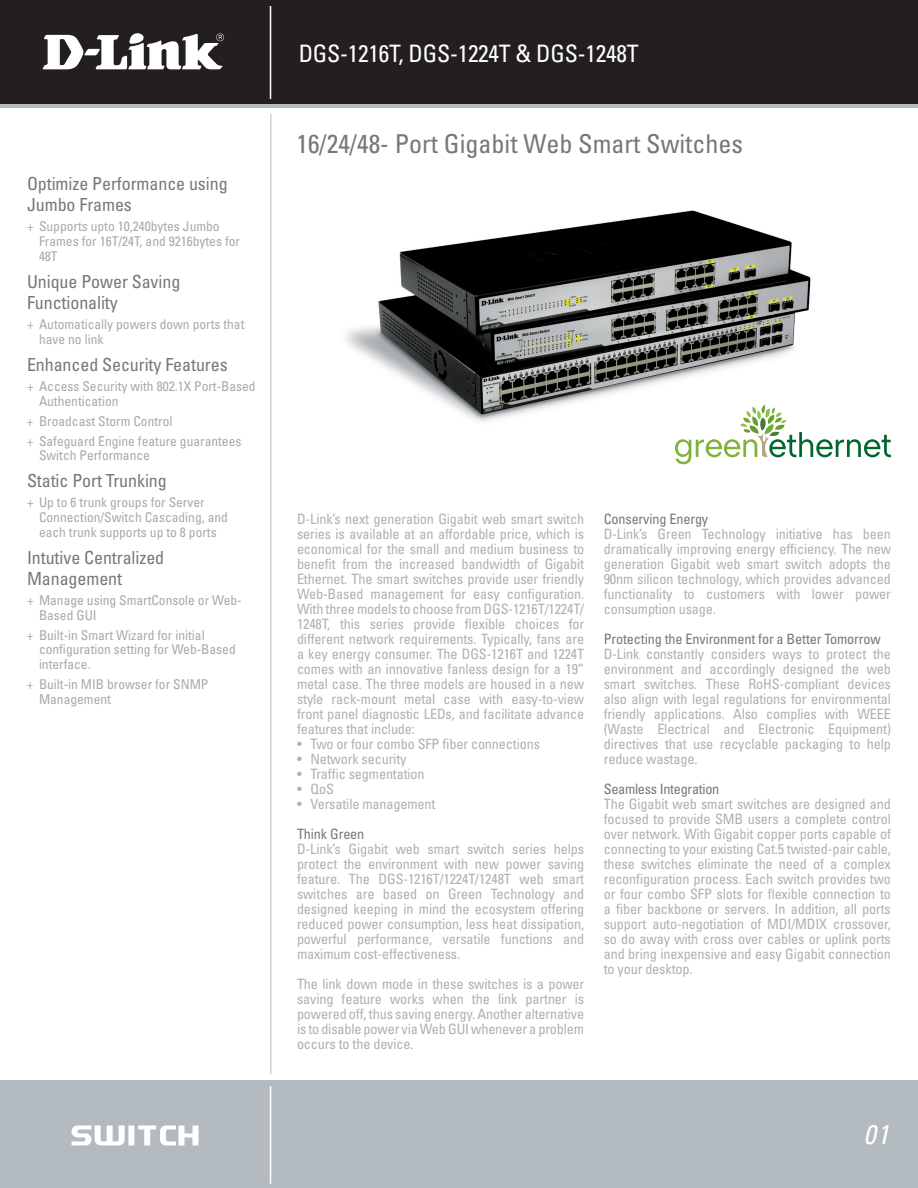
<style>
.page{position:relative;width:918px;height:1188px;background:#fff}
.page>*{position:absolute;margin:0;border:0;box-sizing:border-box;transform-origin:0 0}
.t1{font:italic condensed 27px "Univers";color:#fff}
.t2{font:condensed 26.1px "Univers";color:#74787d}
.t3{font:condensed 24px "Univers";letter-spacing:-.01em;color:#fff}
.t4{font:condensed 18px/21.6px "Univers";letter-spacing:-.005em;color:#74787d}
.t5{font:condensed 14.25px/15px "Univers";letter-spacing:-.01em;color:#afb0b2;text-align:justify}
.t6{font:condensed 14.25px "Univers";letter-spacing:-.01em;color:#74787d}
.t7{font:condensed 13.5px/14.7px "Univers";color:#a8a9ad}
</style>
<div class="page">
<div style="left:0;top:0;width:918px;height:108px;background:linear-gradient(to right,#b3bbc0,#b3bbc0)"></div>
<div style="left:0;top:0;width:918px;height:103px;background:#231f20"></div>
<div style="left:0;top:1080px;width:918px;height:108px;background:#b3bbc0"></div>
<hr style="left:270px;top:6px;width:1px;height:93px;background:#fff">
<hr style="left:270px;top:1086px;width:1px;height:98px;background:#fff">
<svg style="left:43px;top:33px;width:181px;height:36px"></svg>
<svg style="left:71px;top:1125px;width:127px;height:20px"></svg>
<img style="left:345px;top:210px;width:466px;height:212px">
<hr style="left:270px;top:114px;width:2px;height:960px;background:#d1d2d4">
<svg style="left:675px;top:405px;width:216px;height:59px"></svg>
<p class="t4" style="left:27px;top:172px;width:202px">Optimize Performance using<br>Jumbo Frames</p>
<p class="t7" style="left:39px;top:219px;width:203px;text-indent:-12px">+ Supports upto 10,240bytes Jumbo<br>Frames for 16T/24T, and 9216bytes for<br>48T</p>
<p class="t4" style="left:27px;top:270px;width:155px">Unique Power Saving<br>Functionality</p>
<p class="t7" style="left:39px;top:317px;width:207px;text-indent:-12px">+ Automatically powers down ports that have no link</p>
<p class="t4" style="left:27px;top:354px;width:202px">Enhanced Security Features</p>
<p class="t7" style="left:39px;top:379px;width:218px;text-indent:-12px">+ Access Security with 802.1X Port-Based<br>Authentication</p>
<p class="t7" style="left:27px;top:411px;width:216px;line-height:20px">+ Broadcast Storm Control<br>+ Safeguard Engine feature guarantees</p>
<p class="t7" style="left:39px;top:448px;width:112px">Switch Performance</p>
<p class="t4" style="left:27px;top:470px;width:141px">Static Port Trunking</p>
<p class="t7" style="left:39px;top:495px;width:190px;text-indent:-12px">+ Up to 6 trunk groups for Server<br>Connection/Switch Cascading, and each trunk supports up to 8 ports</p>
<p class="t4" style="left:27px;top:546px;width:139px">Intutive Centralized<br>Management</p>
<p class="t7" style="left:39px;top:593px;width:204px;text-indent:-12px">+ Manage using SmartConsole or Web-<br>Based GUI</p>
<p class="t7" style="left:39px;top:628px;width:198px;text-indent:-12px">+ Built-in Smart Wizard for initial configuration setting for Web-Based interface.</p>
<p class="t7" style="left:39px;top:677px;width:171px;text-indent:-12px">+ Built-in MIB browser for SNMP<br>Management</p>
<h3 class="t3" style="left:299px;top:38px;width:341px">DGS-1216T, DGS-1224T &amp; DGS-1248T</h3>
<h2 class="t2" style="left:296px;top:128px;width:448px">16/24/48- Port Gigabit Web Smart Switches</h2>
<p class="t5" style="left:297px;top:512px;width:289px">D-Link’s next generation Gigabit web smart switch series is available at an affordable price, which is economical for the small and medium business to benefit from the increased bandwidth of Gigabit Ethernet. The smart switches provide user friendly Web-Based management for easy configuration.<br>With three models to choose from DGS-1216T/1224T/ 1248T, this series provide flexible choices for different network requirements. Typically, fans are a key energy consumer. The DGS-1216T and 1224T comes with an innovative fanless design for a 19” metal case. The three models are housed in a new style rack-mount metal case with easy-to-view front panel diagnostic LEDs, and facilitate advance features that include:</p>
<p class="t5" style="left:297px;top:737px;width:245px">• Two or four combo SFP fiber connections</p>
<p class="t5" style="left:297px;top:752px;width:111px">• Network security</p>
<p class="t5" style="left:297px;top:767px;width:129px">• Traffic segmentation</p>
<p class="t5" style="left:297px;top:782px;width:38px">• QoS</p>
<p class="t5" style="left:297px;top:797px;width:140px">• Versatile management</p>
<p class="t6" style="left:297px;top:825px;width:69px">Think Green</p>
<p class="t5" style="left:297px;top:842px;width:289px">D-Link’s Gigabit web smart switch series helps protect the environment with new power saving feature. The DGS-1216T/1224T/1248T web smart switches are based on Green Technology and designed keeping in mind the ecosystem offering reduced power consumption, less heat dissipation, powerful performance, versatile functions and maximum cost-effectiveness.</p>
<p class="t5" style="left:297px;top:977px;width:289px">The link down mode in these switches is a power saving feature works when the link partner is powered off, thus saving energy. Another alternative is to disable power via Web GUI whenever a problem occurs to the device.</p>
<p class="t6" style="left:604px;top:510px;width:106px">Conserving Energy</p>
<p class="t5" style="left:604px;top:527px;width:289px">D-Link’s Green Technology initiative has been dramatically improving energy efficiency. The new generation Gigabit web smart switch adopts the 90nm silicon technology, which provides advanced functionality to customers with lower power consumption usage.</p>
<p class="t6" style="left:604px;top:630px;width:278px">Protecting the Environment for a Better Tomorrow</p>
<p class="t5" style="left:604px;top:647px;width:289px">D-Link constantly considers ways to protect the environment and accordingly designed the web smart switches. These RoHS-compliant devices also align with legal regulations for environmental friendly applications. Also complies with WEEE (Waste Electrical and Electronic Equipment) directives that use recyclable packaging to help reduce wastage.</p>
<p class="t6" style="left:604px;top:780px;width:117px">Seamless Integration</p>
<p class="t5" style="left:604px;top:797px;width:289px">The Gigabit web smart switches are designed and focused to provide SMB users a complete control over network. With Gigabit copper ports capable of connecting to your existing Cat.5 twisted-pair cable, these switches eliminate the need of a complex reconfiguration process. Each switch provides two or four combo SFP slots for flexible connection to a fiber backbone or servers. In addition, all ports support auto-negotiation of MDI/MDIX crossover, so do away with cross over cables or uplink ports and bring inexpensive and easy Gigabit connection to your desktop.</p>
<h1 class="t1" style="left:864px;top:1118px;width:27px">01</h1>
</div>
